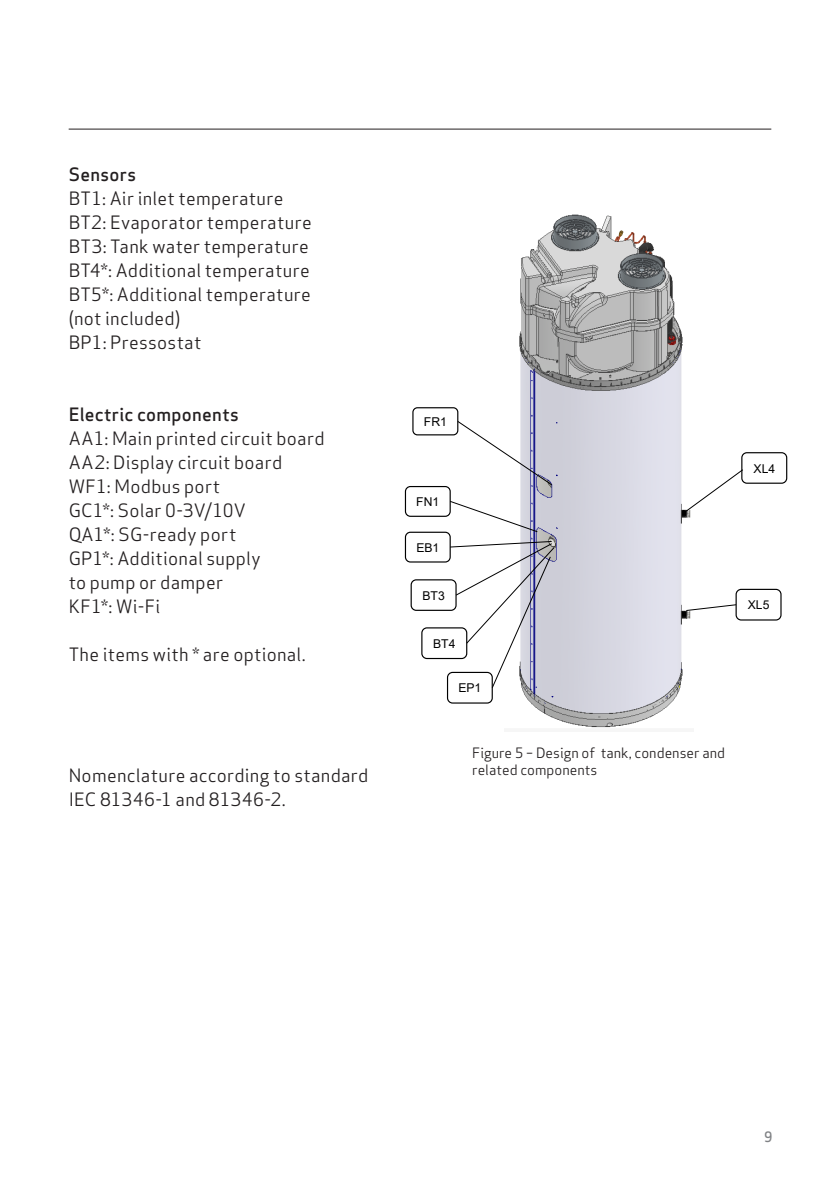
<style>
.page{position:relative;width:840px;height:1191px;background:#fff}
.page>*{position:absolute;margin:0;border:0;box-sizing:border-box;transform-origin:0 0}
.Brødtekst{font:18px/24px "Apex Sans";letter-spacing:.015em;color:#231f20}
.Brødtekst-2{font:500 18px "Apex Sans";letter-spacing:.015em;color:#231f20}
.Kilde{font:14px/16.8px "Apex Sans";color:#231f20}
.t1{font:500 14px "Apex Sans";color:#808285}
.t2{font:12.2px "Arial";color:#000}
</style>
<div class="page">
<img style="left:519px;top:214px;width:172px;height:514px">
<svg style="left:456px;top:420px;width:96px;height:65px"></svg>
<div style="left:412px;top:407px;width:46px;height:28px;border:1px solid #000;border-radius:5px"></div>
<div style="left:404px;top:486px;width:46px;height:31px;border:1px solid #000;border-radius:5px"></div>
<svg style="left:449px;top:500px;width:88px;height:32px"></svg>
<div style="left:404px;top:531px;width:46px;height:31px;border:1px solid #000;border-radius:5px"></div>
<svg style="left:685px;top:469px;width:58px;height:43px"></svg>
<svg style="left:685px;top:604px;width:50px;height:7px"></svg>
<div style="left:740px;top:452px;width:46px;height:32px;border:1px solid #000;border-radius:5px"></div>
<div style="left:735px;top:589px;width:46px;height:31px;border:1px solid #000;border-radius:5px"></div>
<div style="left:410px;top:579px;width:46px;height:32px;border:1px solid #000;border-radius:5px"></div>
<div style="left:446px;top:672px;width:46px;height:31px;border:1px solid #000;border-radius:5px"></div>
<svg style="left:449px;top:541px;width:105px;height:147px"></svg>
<div style="left:421px;top:627px;width:46px;height:32px;border:1px solid #000;border-radius:5px"></div>
<hr style="left:69px;top:129px;width:701px;height:1px;background:#231f20">
<p class="Brødtekst-2" style="left:69px;top:159px;width:69px">Sensors</p>
<p class="Brødtekst" style="left:69px;top:185px;width:216px">BT1: Air inlet temperature</p>
<p class="Brødtekst" style="left:69px;top:209px;width:244px">BT2: Evaporator temperature</p>
<p class="Brødtekst" style="left:69px;top:233px;width:241px">BT3: Tank water temperature</p>
<p class="Brødtekst" style="left:69px;top:257px;width:242px">BT4*: Additional temperature</p>
<p class="Brødtekst" style="left:69px;top:281px;width:243px">BT5*: Additional temperature</p>
<p class="Brødtekst" style="left:69px;top:305px;width:113px">(not included)</p>
<p class="Brødtekst" style="left:69px;top:329px;width:134px">BP1: Pressostat</p>
<p class="Brødtekst-2" style="left:69px;top:399px;width:172px">Electric components</p>
<p class="Brødtekst" style="left:69px;top:425px;width:257px">AA1: Main printed circuit board</p>
<p class="Brødtekst" style="left:69px;top:449px;width:215px">AA2: Display circuit board</p>
<p class="Brødtekst" style="left:69px;top:473px;width:153px">WF1: Modbus port</p>
<p class="Brødtekst" style="left:69px;top:497px;width:178px">GC1*: Solar 0-3V/10V</p>
<p class="Brødtekst" style="left:69px;top:521px;width:169px">QA1*: SG-ready port</p>
<p class="Brødtekst" style="left:69px;top:545px;width:193px">GP1*: Additional supply to pump or damper</p>
<p class="Brødtekst" style="left:69px;top:593px;width:93px">KF1*: Wi-Fi</p>
<p class="Brødtekst" style="left:69px;top:641px;width:239px">The items with * are optional.</p>
<p class="Brødtekst" style="left:69px;top:761px;width:301px">Nomenclature according to standard</p>
<p class="Brødtekst" style="left:69px;top:785px;width:218px">IEC 81346-1 and 81346-2.</p>
<p class="t2" style="left:423px;top:413px;width:24px">FR1</p>
<p class="t2" style="left:416px;top:493px;width:24px">FN1</p>
<p class="t2" style="left:416px;top:539px;width:24px">EB1</p>
<p class="t2" style="left:422px;top:587px;width:24px">BT3</p>
<p class="t2" style="left:433px;top:635px;width:24px">BT4</p>
<p class="t2" style="left:458px;top:680px;width:24px">EP1</p>
<p class="Kilde" style="left:472px;top:743px;width:254px">Figure 5 – Design of tank, condenser and related components</p>
<p class="t2" style="left:753px;top:460px;width:23px">XL4</p>
<p class="t2" style="left:747px;top:596px;width:23px">XL5</p>
<p class="t1" style="left:763px;top:1124px;width:10px">9</p>
</div>
